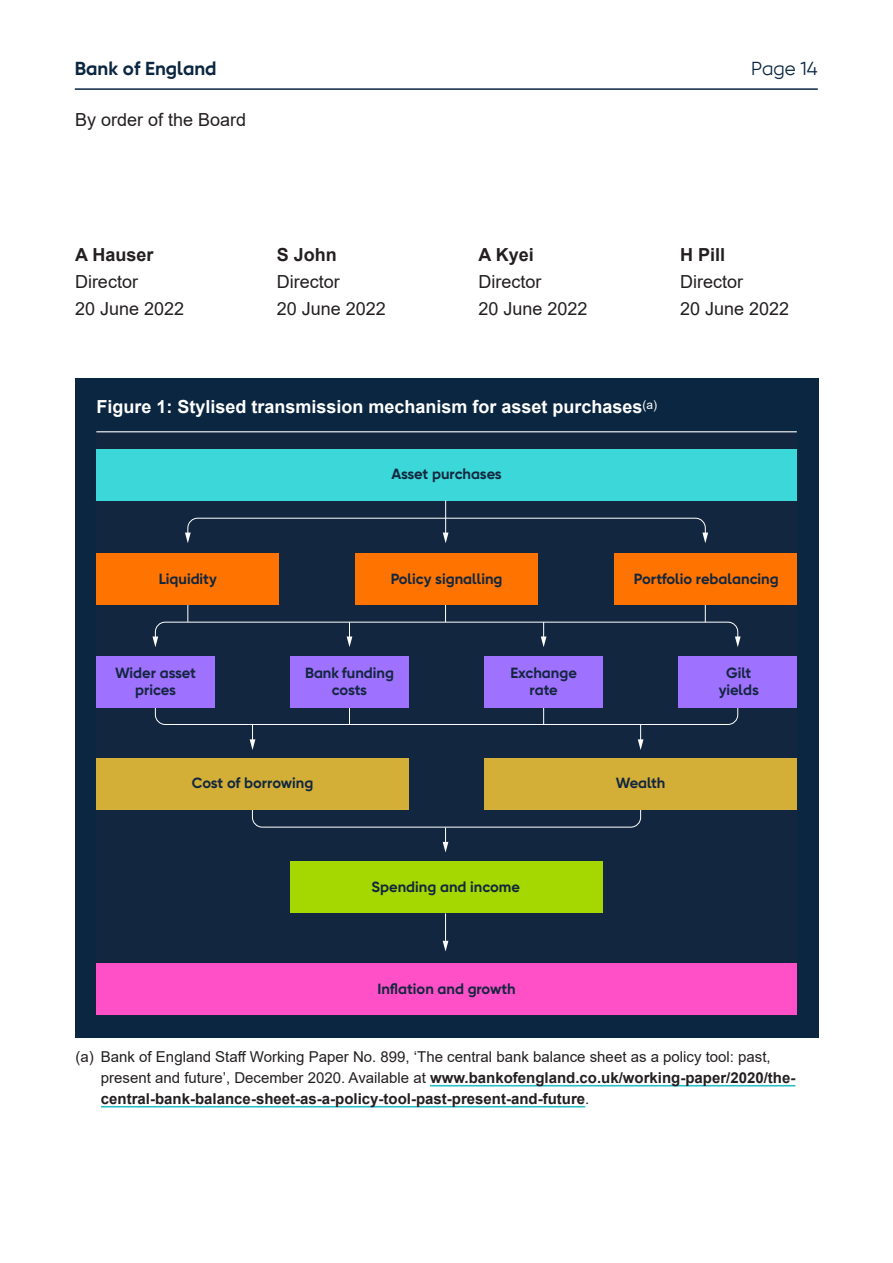
<style>
.page{position:relative;width:893px;height:1263px;background:#fff}
.page>*{position:absolute;margin:0;border:0;box-sizing:border-box;transform-origin:0 0}
.t1{font:700 18.75px "Gilroy For BOE";color:#0a2640}
.t2{font:18.75px "Gilroy For BOE";color:#0a2640}
.t3{font:18px/27px "Arial";color:#231f20}
.t4{font:700 18px "Arial";color:#fff}
.t5{font:700 18px "Arial";color:#231f20}
.t6{font:15px/21px "Arial";color:#231f20}
.t7{font:700 14.7px/16.6px "Gilroy For BOE";color:#12273f;text-align:center}
.s1{font-weight:700}
</style>
<div class="page">
<hr style="left:75px;top:88px;width:743px;height:2px;background:#0a2640">
<div style="left:75px;top:379px;width:743px;height:659px;background:#0a2640"></div>
<div style="left:96px;top:432px;width:701px;height:584px;background:#12273f"></div>
<hr style="left:96px;top:431px;width:701px;height:1px;background:#c4c9cf">
<div style="left:96px;top:449px;width:701px;height:51px;background:#3cd7d9"></div>
<hr style="left:445px;top:500px;width:1px;height:34px;background:#fff">
<svg style="left:185px;top:517px;width:523px;height:26px"></svg>
<div style="left:96px;top:963px;width:701px;height:51px;background:#ff50c8"></div>
<hr style="left:445px;top:913px;width:1px;height:30px;background:#fff">
<svg style="left:443px;top:941px;width:5px;height:10px"></svg>
<svg style="left:443px;top:842px;width:5px;height:10px"></svg>
<svg style="left:154px;top:621px;width:585px;height:207px"></svg>
<svg style="left:153px;top:636px;width:5px;height:11px"></svg>
<svg style="left:735px;top:636px;width:6px;height:11px"></svg>
<svg style="left:445px;top:604px;width:1px;height:18px"></svg>
<svg style="left:347px;top:622px;width:5px;height:25px"></svg>
<svg style="left:541px;top:622px;width:5px;height:25px"></svg>
<svg style="left:187px;top:604px;width:1px;height:18px"></svg>
<svg style="left:705px;top:604px;width:1px;height:18px"></svg>
<div style="left:96px;top:553px;width:183px;height:51px;background:#ff7300"></div>
<div style="left:614px;top:553px;width:183px;height:51px;background:#ff7300"></div>
<div style="left:355px;top:553px;width:183px;height:51px;background:#ff7300"></div>
<div style="left:290px;top:656px;width:119px;height:51px;background:#9e71fe"></div>
<div style="left:485px;top:656px;width:118px;height:51px;background:#9e71fe"></div>
<div style="left:290px;top:862px;width:313px;height:51px;background:#a5d700"></div>
<div style="left:96px;top:656px;width:118px;height:51px;background:#9e71fe"></div>
<div style="left:679px;top:656px;width:118px;height:51px;background:#9e71fe"></div>
<div style="left:96px;top:758px;width:313px;height:51px;background:#d4af37"></div>
<div style="left:484px;top:758px;width:313px;height:51px;background:#d4af37"></div>
<hr style="left:430px;top:1085px;width:365px;height:1px;background:#28bec7">
<hr style="left:101px;top:1106px;width:484px;height:1px;background:#28bec7">
<p class="t1" style="left:75px;top:57px;width:143px">Bank of England</p>
<p class="t2" style="left:751px;top:57px;width:68px">Page 14</p>
<p class="t3" style="left:75px;top:106px;width:173px">By order of the Board</p>
<p class="t5" style="left:75px;top:242px;width:80px">A Hauser</p>
<p class="t3" style="left:75px;top:268px;width:111px">Director<br>20 June 2022</p>
<p class="t5" style="left:277px;top:242px;width:62px">S John</p>
<p class="t3" style="left:277px;top:268px;width:111px">Director<br>20 June 2022</p>
<p class="t5" style="left:478px;top:242px;width:57px">A Kyei</p>
<p class="t3" style="left:478px;top:268px;width:111px">Director<br>20 June 2022</p>
<p class="t5" style="left:680px;top:242px;width:47px">H Pill</p>
<p class="t3" style="left:680px;top:268px;width:111px">Director<br>20 June 2022</p>
<p class="t4" style="left:96px;top:394px;width:562px">Figure 1: Stylised transmission mechanism for asset purchases<sup>(a)</sup></p>
<p class="t7" style="left:391px;top:465px;width:112px">Asset purchases</p>
<p class="t7" style="left:159px;top:570px;width:60px">Liquidity</p>
<p class="t7" style="left:391px;top:570px;width:113px">Policy signalling</p>
<p class="t7" style="left:634px;top:570px;width:146px">Portfolio rebalancing</p>
<p class="t7" style="left:115px;top:664px;width:82px">Wider asset prices</p>
<p class="t7" style="left:719px;top:664px;width:42px">Gilt yields</p>
<p class="t7" style="left:305px;top:665px;width:90px">Bank funding costs</p>
<p class="t7" style="left:510px;top:665px;width:68px">Exchange rate</p>
<p class="t7" style="left:192px;top:775px;width:123px">Cost of borrowing</p>
<p class="t7" style="left:616px;top:775px;width:51px">Wealth</p>
<p class="t7" style="left:372px;top:878px;width:150px">Spending and income</p>
<p class="t7" style="left:377px;top:980px;width:140px">Inflation and growth</p>
<p class="t6" style="left:101px;top:1046px;width:696px;text-indent:-26px">(a) Bank of England Staff Working Paper No. 899, ‘The central bank balance sheet as a policy tool: past, present and future’, December 2020. Available at <span class="s1">www.bankofengland.co.uk/working-paper/2020/the&shy;central-bank-balance-sheet-as-a-policy-tool-past-present-and-future</span>.</p>
</div>
